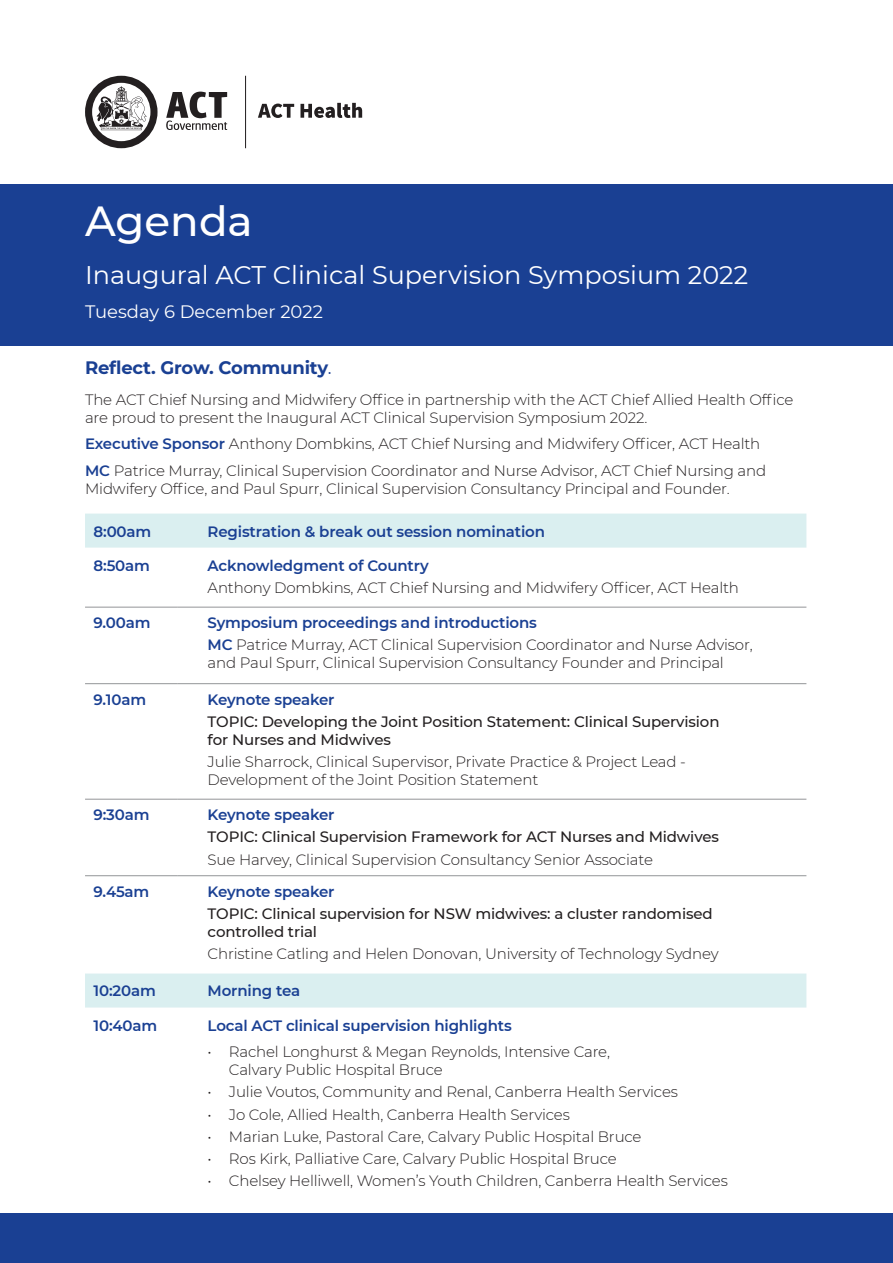
<style>
.page{position:relative;width:893px;height:1263px;background:#fff}
.page>*{position:absolute;margin:0;border:0;box-sizing:border-box;transform-origin:0 0}
.t1{font:500 42px "Montserrat";color:#fff}
.t2{font:25.5px "Montserrat";color:#fff}
.t3{font:700 18px "Montserrat";letter-spacing:-.01em;color:#1a4093}
.t4{font:18px "Montserrat";color:#fff}
.t5{font:300 15px/18px "Montserrat";letter-spacing:-.01em;color:#231f20}
.t6{font:500 15px/18px "Montserrat";letter-spacing:-.01em;color:#231f20}
.t7{font:600 15px "Montserrat";letter-spacing:-.01em;color:#1a4093}
.s1{font-weight:400}
.s2{font-weight:600;color:#1a4093}
</style>
<div class="page">
<div style="left:0;top:184px;width:893px;height:162px;background:#1a4093"></div>
<div style="left:0;top:1213px;width:893px;height:50px;background:#1a4093"></div>
<svg style="left:85px;top:76px;width:73px;height:72px"></svg>
<svg style="left:166px;top:92px;width:61px;height:38px"></svg>
<hr style="left:245px;top:76px;width:1px;height:72px;background:#231f20">
<svg style="left:258px;top:103px;width:104px;height:15px"></svg>
<svg style="left:85px;top:514px;width:721px;height:493px"></svg>
<hr style="left:85px;top:607px;width:93px;height:1px;background:#939598">
<hr style="left:178px;top:607px;width:628px;height:1px;background:#939598">
<hr style="left:85px;top:683px;width:93px;height:1px;background:#939598">
<hr style="left:178px;top:683px;width:628px;height:1px;background:#939598">
<hr style="left:85px;top:799px;width:93px;height:1px;background:#939598">
<hr style="left:178px;top:799px;width:628px;height:1px;background:#939598">
<hr style="left:85px;top:875px;width:93px;height:1px;background:#939598">
<hr style="left:178px;top:875px;width:628px;height:1px;background:#939598">
<h1 class="t1" style="left:85px;top:192px;width:169px">Agenda</h1>
<h2 class="t2" style="left:85px;top:257px;width:665px">Inaugural ACT Clinical Supervision Symposium 2022</h2>
<p class="t4" style="left:85px;top:300px;width:239px">Tuesday 6 December 2022</p>
<p class="t3" style="left:85px;top:355px;width:248px">Reflect. Grow. Community<span class="s1">.</span></p>
<p class="t5" style="left:85px;top:390px;width:710px">The ACT Chief Nursing and Midwifery Office in partnership with the ACT Chief Allied Health Office are proud to present the Inaugural ACT Clinical Supervision Symposium 2022.</p>
<p class="t5" style="left:85px;top:430px;width:683px;line-height:26.5px"><span class="s2">Executive Sponsor</span> Anthony Dombkins, ACT Chief Nursing and Midwifery Officer, ACT Health<br><span class="s2">MC</span> Patrice Murray, Clinical Supervision Coordinator and Nurse Advisor, ACT Chief Nursing and</p>
<p class="t5" style="left:85px;top:479px;width:646px">Midwifery Office, and Paul Spurr, Clinical Supervision Consultancy Principal and Founder.</p>
<p class="t7" style="left:94px;top:521px;width:59px">8:00am</p>
<p class="t7" style="left:208px;top:521px;width:339px">Registration &amp; break out session nomination</p>
<p class="t7" style="left:94px;top:555px;width:58px">8:50am</p>
<p class="t7" style="left:208px;top:555px;width:223px">Acknowledgment of Country</p>
<p class="t5" style="left:208px;top:578px;width:533px">Anthony Dombkins, ACT Chief Nursing and Midwifery Officer, ACT Health</p>
<p class="t7" style="left:94px;top:612px;width:59px">9.00am</p>
<p class="t5" style="left:208px;top:611px;width:547px;line-height:22.2px"><span class="s2">Symposium proceedings and introductions<br>MC</span> Patrice Murray, ACT Clinical Supervision Coordinator and Nurse Advisor,</p>
<p class="t5" style="left:208px;top:653px;width:518px">and Paul Spurr, Clinical Supervision Consultancy Founder and Principal</p>
<p class="t7" style="left:94px;top:689px;width:54px">9.10am</p>
<p class="t7" style="left:208px;top:689px;width:128px">Keynote speaker</p>
<p class="t6" style="left:208px;top:712px;width:513px">TOPIC: Developing the Joint Position Statement: Clinical Supervision for Nurses and Midwives</p>
<p class="t5" style="left:208px;top:752px;width:480px">Julie Sharrock, Clinical Supervisor, Private Practice &amp; Project Lead -<br>Development of the Joint Position Statement</p>
<p class="t7" style="left:94px;top:804px;width:58px">9:30am</p>
<p class="t7" style="left:208px;top:804px;width:128px">Keynote speaker</p>
<p class="t6" style="left:208px;top:827px;width:513px">TOPIC: Clinical Supervision Framework for ACT Nurses and Midwives</p>
<p class="t5" style="left:208px;top:850px;width:447px">Sue Harvey, Clinical Supervision Consultancy Senior Associate</p>
<p class="t7" style="left:94px;top:881px;width:57px">9.45am</p>
<p class="t7" style="left:208px;top:881px;width:128px">Keynote speaker</p>
<p class="t6" style="left:208px;top:904px;width:507px">TOPIC: Clinical supervision for NSW midwives: a cluster randomised controlled trial</p>
<p class="t5" style="left:208px;top:944px;width:513px">Christine Catling and Helen Donovan, University of Technology Sydney</p>
<p class="t7" style="left:94px;top:980px;width:64px">10:20am</p>
<p class="t7" style="left:208px;top:980px;width:94px">Morning tea</p>
<p class="t7" style="left:94px;top:1014px;width:65px">10:40am</p>
<p class="t7" style="left:208px;top:1014px;width:306px">Local ACT clinical supervision highlights</p>
<p class="t5" style="left:229px;top:1042px;width:383px;text-indent:-21px">• Rachel Longhurst &amp; Megan Reynolds, Intensive Care,<br>Calvary Public Hospital Bruce</p>
<p class="t5" style="left:208px;top:1082px;width:472px">• Julie Voutos, Community and Renal, Canberra Health Services</p>
<p class="t5" style="left:208px;top:1105px;width:364px">• Jo Cole, Allied Health, Canberra Health Services</p>
<p class="t5" style="left:208px;top:1127px;width:435px">• Marian Luke, Pastoral Care, Calvary Public Hospital Bruce</p>
<p class="t5" style="left:208px;top:1149px;width:411px">• Ros Kirk, Palliative Care, Calvary Public Hospital Bruce</p>
<p class="t5" style="left:208px;top:1171px;width:522px">• Chelsey Helliwell, Women’s Youth Children, Canberra Health Services</p>
</div>
